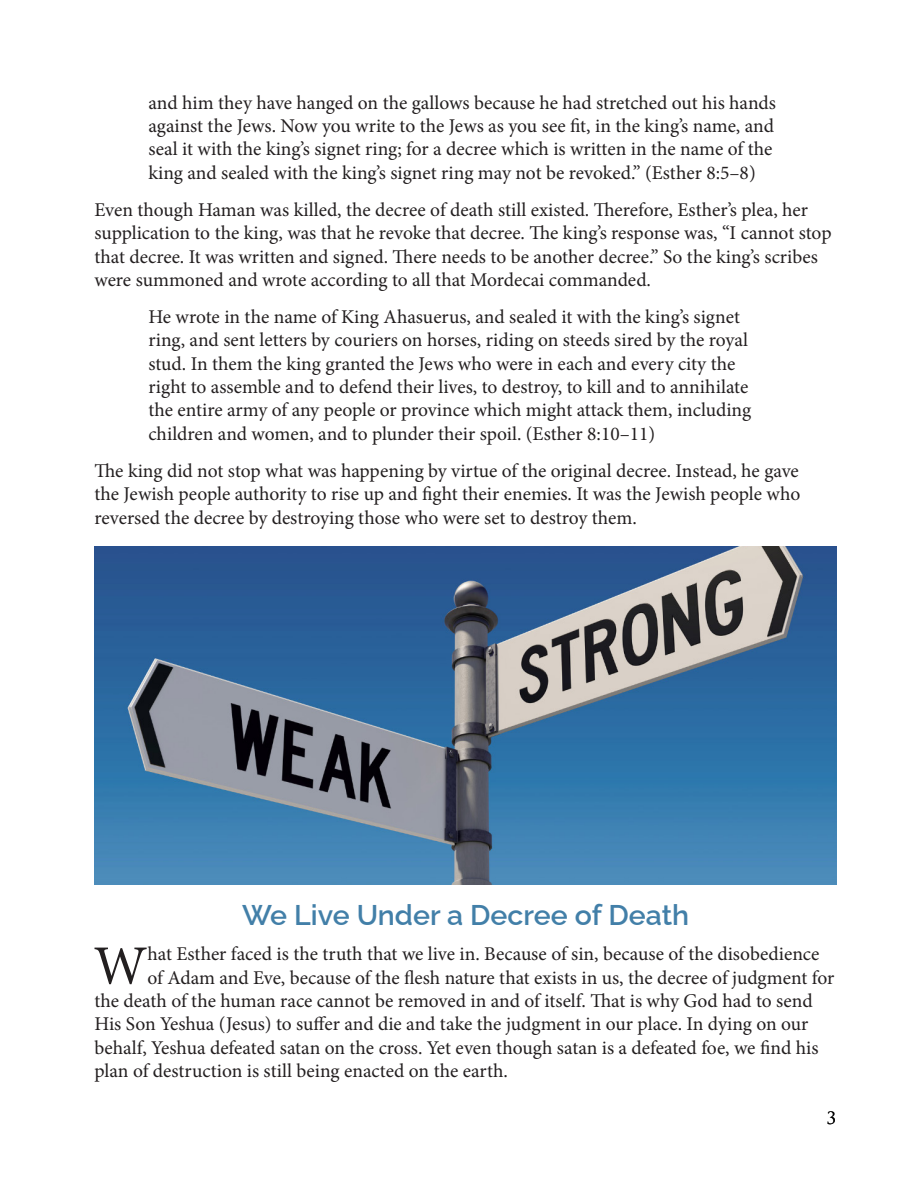
<style>
.page{position:relative;width:918px;height:1188px;background:#fff}
.page>*{position:absolute;margin:0;border:0;box-sizing:border-box;transform-origin:0 0}
.t1{font:55.5px "Minion Pro";color:#231f20}
.Title_Raleway_Left{font:100 28.5px "Raleway";color:#427fa8}
.t2{font:19.5px/23.4px "Minion Pro";color:#231f20}
.t3{font:16.5px "Trajan Pro 3";color:#000}
</style>
<div class="page">
<img style="left:94px;top:546px;width:743px;height:338px">
<p class="t2" style="left:149px;top:91px;width:629px">and him they have hanged on the gallows because he had stretched out his hands against the Jews. Now you write to the Jews as you see fit, in the king’s name, and seal it with the king’s signet ring; for a decree which is written in the name of the king and sealed with the king’s signet ring may not be revoked.” (Esther 8:5–8)</p>
<p class="t2" style="left:95px;top:198px;width:739px">Even though Haman was killed, the decree of death still existed. Therefore, Esther’s plea, her supplication to the king, was that he revoke that decree. The king’s response was, “I cannot stop that decree. It was written and signed. There needs to be another decree.” So the king’s scribes were summoned and wrote according to all that Mordecai commanded.</p>
<p class="t2" style="left:149px;top:305px;width:604px">He wrote in the name of King Ahasuerus, and sealed it with the king’s signet ring, and sent letters by couriers on horses, riding on steeds sired by the royal stud. In them the king granted the Jews who were in each and every city the right to assemble and to defend their lives, to destroy, to kill and to annihilate the entire army of any people or province which might attack them, including children and women, and to plunder their spoil. (Esther 8:10–11)</p>
<p class="t2" style="left:95px;top:459px;width:707px;text-align:justify">The king did not stop what was happening by virtue of the original decree. Instead, he gave the Jewish people authority to rise up and fight their enemies. It was the Jewish people who reversed the decree by destroying those who were set to destroy them.</p>
<p class="Title_Raleway_Left" style="left:242px;top:892px;width:449px">We Live Under a Decree of Death</p>
<p class="t1" style="left:94px;top:929px;width:55px">W</p>
<p class="t2" style="left:147px;top:942px;width:674px">hat Esther faced is the truth that we live in. Because of sin, because of the disobedience</p>
<p class="t2" style="left:147px;top:966px;width:688px">of Adam and Eve, because of the flesh nature that exists in us, the decree of judgment for</p>
<p class="t2" style="left:94px;top:989px;width:720px">the death of the human race cannot be removed in and of itself. That is why God had to send</p>
<p class="t2" style="left:94px;top:1013px;width:716px">His Son Yeshua (Jesus) to suffer and die and take the judgment in our place. In dying on our</p>
<p class="t2" style="left:94px;top:1036px;width:726px">behalf, Yeshua defeated satan on the cross. Yet even though satan is a defeated foe, we find his</p>
<p class="t2" style="left:94px;top:1059px;width:415px">plan of destruction is still being enacted on the earth.</p>
<p class="t3" style="left:827px;top:1106px;width:11px">3</p>
</div>
